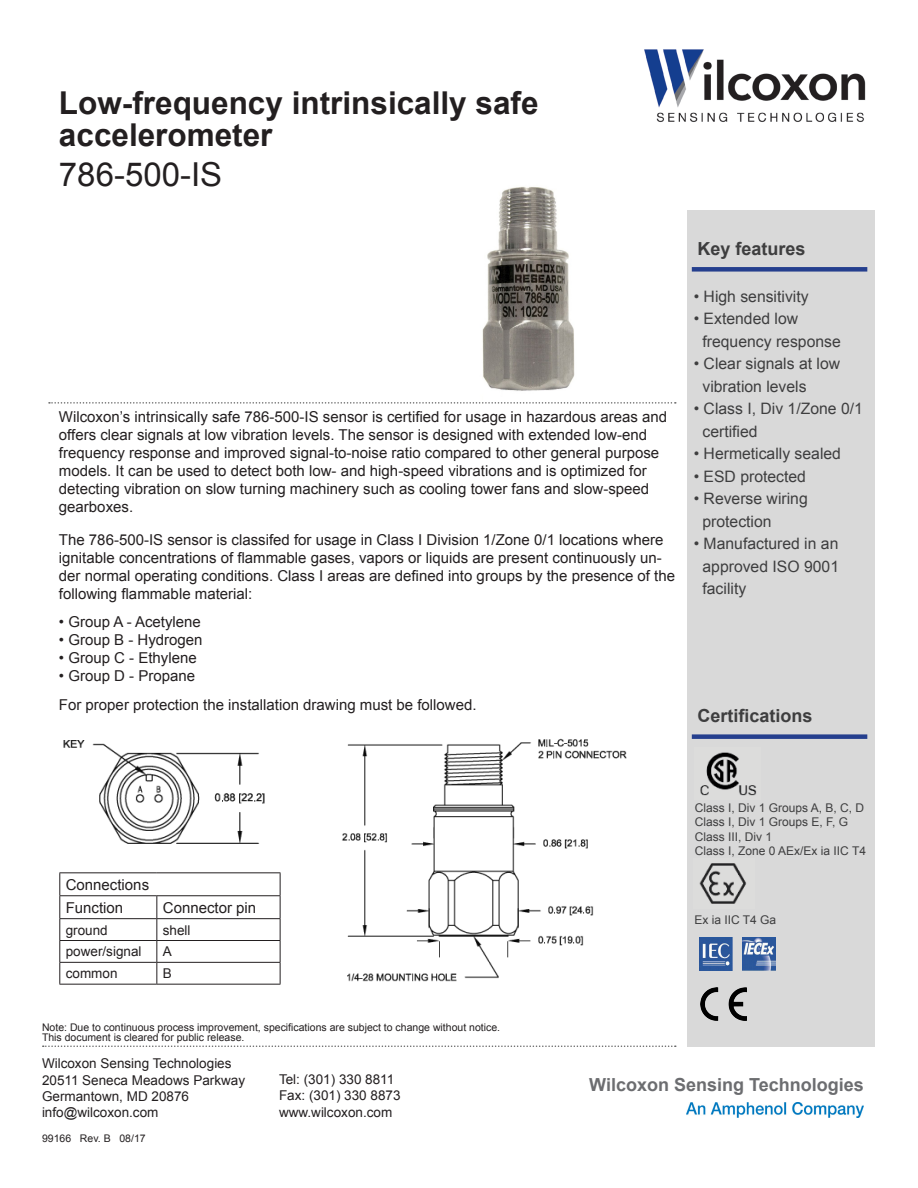
<style>
.page{position:relative;width:918px;height:1188px;background:#fff}
.page>*{position:absolute;margin:0;border:0;box-sizing:border-box;transform-origin:0 0}
.t1{font:33px "Arial";color:#231f20}
.t2{font:700 31.5px/31.5px "Arial";color:#231f20}
.t3{font:700 18px "Arial";color:#6c6d70}
.t4{font:700 18px "Arial";color:#3e3e3f}
.t5{font:15.75px/22.5px "Arial";color:#3e3e3f}
.t6{font:15px/18px "Arial";color:#231f20}
.t7{font:13.5px "Arial";color:#231f20}
.t8{font:12px "Arial";color:#3e3e3f}
.t9{font:10.5px "Arial";color:#231f20}
</style>
<div class="page">
<img style="left:482px;top:186px;width:93px;height:205px">
<div style="left:687px;top:210px;width:187px;height:837px;background:#d9d9d9"></div>
<div style="left:692px;top:267px;width:175px;height:5px;background:#253f8e"></div>
<svg style="left:43px;top:1046px;width:633px;height:1px"></svg>
<svg style="left:49px;top:402px;width:627px;height:2px"></svg>
<div style="left:692px;top:734px;width:175px;height:5px;background:#253f8e"></div>
<img style="left:687px;top:1102px;width:177px;height:16px">
<hr style="left:59px;top:872px;width:98px;height:1px;background:#231f20">
<hr style="left:157px;top:872px;width:123px;height:1px;background:#231f20">
<hr style="left:59px;top:895px;width:98px;height:1px;background:#231f20">
<hr style="left:157px;top:895px;width:123px;height:1px;background:#231f20">
<hr style="left:59px;top:918px;width:98px;height:1px;background:#231f20">
<hr style="left:157px;top:918px;width:123px;height:1px;background:#231f20">
<hr style="left:59px;top:940px;width:98px;height:1px;background:#231f20">
<hr style="left:157px;top:940px;width:123px;height:1px;background:#231f20">
<hr style="left:59px;top:962px;width:98px;height:1px;background:#231f20">
<svg style="left:59px;top:873px;width:1px;height:111px"></svg>
<hr style="left:157px;top:962px;width:123px;height:1px;background:#231f20">
<svg style="left:156px;top:896px;width:1px;height:88px"></svg>
<svg style="left:280px;top:873px;width:1px;height:111px"></svg>
<hr style="left:59px;top:984px;width:98px;height:1px;background:#231f20">
<hr style="left:157px;top:984px;width:123px;height:1px;background:#231f20">
<img style="left:644px;top:49px;width:222px;height:73px">
<img style="left:700px;top:988px;width:47px;height:33px">
<img style="left:700px;top:752px;width:57px;height:44px">
<img style="left:699px;top:863px;width:48px;height:41px">
<img style="left:342px;top:738px;width:285px;height:244px">
<img style="left:63px;top:740px;width:202px;height:104px">
<img style="left:742px;top:937px;width:33px;height:33px">
<img style="left:699px;top:937px;width:33px;height:33px">
<p class="t2" style="left:59px;top:89px;width:481px">Low-frequency intrinsically safe accelerometer</p>
<p class="t1" style="left:59px;top:153px;width:165px">786-500-IS</p>
<p class="t6" style="left:59px;top:408px;width:610px">Wilcoxon’s intrinsically safe 786-500-IS sensor is certified for usage in hazardous areas and offers clear signals at low vibration levels. The sensor is designed with extended low-end frequency response and improved signal-to-noise ratio compared to other general purpose models. It can be used to detect both low- and high-speed vibrations and is optimized for detecting vibration on slow turning machinery such as cooling tower fans and slow-speed gearboxes.</p>
<p class="t6" style="left:59px;top:531px;width:606px">The 786-500-IS sensor is classifed for usage in Class I Division 1/Zone 0/1 locations where</p>
<p class="t6" style="left:59px;top:549px;width:618px">ignitable concentrations of flammable gases, vapors or liquids are present continuously un&shy;der normal operating conditions. Class I areas are defined into groups by the presence of the</p>
<p class="t6" style="left:59px;top:585px;width:195px">following flammable material:</p>
<p class="t6" style="left:59px;top:613px;width:143px">• Group A - Acetylene</p>
<p class="t6" style="left:59px;top:631px;width:145px">• Group B - Hydrogen</p>
<p class="t6" style="left:59px;top:649px;width:139px">• Group C - Ethylene</p>
<p class="t6" style="left:59px;top:667px;width:138px">• Group D - Propane</p>
<p class="t6" style="left:59px;top:696px;width:419px">For proper protection the installation drawing must be followed.</p>
<p class="t4" style="left:698px;top:236px;width:110px">Key features</p>
<p class="t5" style="left:694px;top:285px;width:116px">• High sensitivity</p>
<p class="t5" style="left:703px;top:308px;width:140px;text-indent:-9px">• Extended low frequency response</p>
<p class="t5" style="left:703px;top:353px;width:139px;text-indent:-9px">• Clear signals at low vibration levels</p>
<p class="t5" style="left:703px;top:398px;width:162px;text-indent:-9px">• Class I, Div 1/Zone 0/1 certified</p>
<p class="t5" style="left:694px;top:443px;width:149px">• Hermetically sealed</p>
<p class="t5" style="left:694px;top:465px;width:114px">• ESD protected</p>
<p class="t5" style="left:703px;top:488px;width:107px;text-indent:-9px">• Reverse wiring protection</p>
<p class="t5" style="left:703px;top:533px;width:138px;text-align:justify;text-indent:-9px">• Manufactured in an approved ISO 9001 facility</p>
<p class="t4" style="left:698px;top:704px;width:117px">Certifications</p>
<p class="t6" style="left:66px;top:876px;width:85px">Connections</p>
<p class="t6" style="left:66px;top:899px;width:59px">Function</p>
<p class="t6" style="left:163px;top:899px;width:95px">Connector pin</p>
<p class="t7" style="left:66px;top:921px;width:44px">ground</p>
<p class="t7" style="left:163px;top:921px;width:29px">shell</p>
<p class="t7" style="left:66px;top:943px;width:77px">power/signal</p>
<p class="t7" style="left:163px;top:943px;width:11px">A</p>
<p class="t7" style="left:66px;top:965px;width:53px">common</p>
<p class="t7" style="left:163px;top:965px;width:11px">B</p>
<p class="t9" style="left:42px;top:1020px;width:460px">Note: Due to continuous process improvement, specifications are subject to change without notice.</p>
<p class="t9" style="left:42px;top:1030px;width:204px">This document is cleared for public release.</p>
<p class="t8" style="left:695px;top:800px;width:171px">Class I, Div 1 Groups A, B, C, D</p>
<p class="t8" style="left:695px;top:814px;width:155px">Class I, Div 1 Groups E, F, G</p>
<p class="t8" style="left:695px;top:829px;width:79px">Class III, Div 1</p>
<p class="t8" style="left:695px;top:843px;width:173px">Class I, Zone 0 AEx/Ex ia IIC T4</p>
<p class="t8" style="left:694px;top:912px;width:83px">Ex ia IIC T4 Ga</p>
<p class="t7" style="left:42px;top:1055px;width:191px">Wilcoxon Sensing Technologies</p>
<p class="t7" style="left:42px;top:1071px;width:205px">20511 Seneca Meadows Parkway</p>
<p class="t7" style="left:42px;top:1087px;width:149px">Germantown, MD 20876</p>
<p class="t7" style="left:42px;top:1103px;width:118px">info@wilcoxon.com</p>
<p class="t9" style="left:42px;top:1131px;width:105px">99166 Rev. B 08/17</p>
<p class="t7" style="left:279px;top:1071px;width:117px">Tel: (301) 330 8811</p>
<p class="t7" style="left:279px;top:1087px;width:123px">Fax: (301) 330 8873</p>
<p class="t7" style="left:279px;top:1103px;width:115px">www.wilcoxon.com</p>
<p class="t3" style="left:589px;top:1073px;width:276px">Wilcoxon Sensing Technologies</p>
</div>
